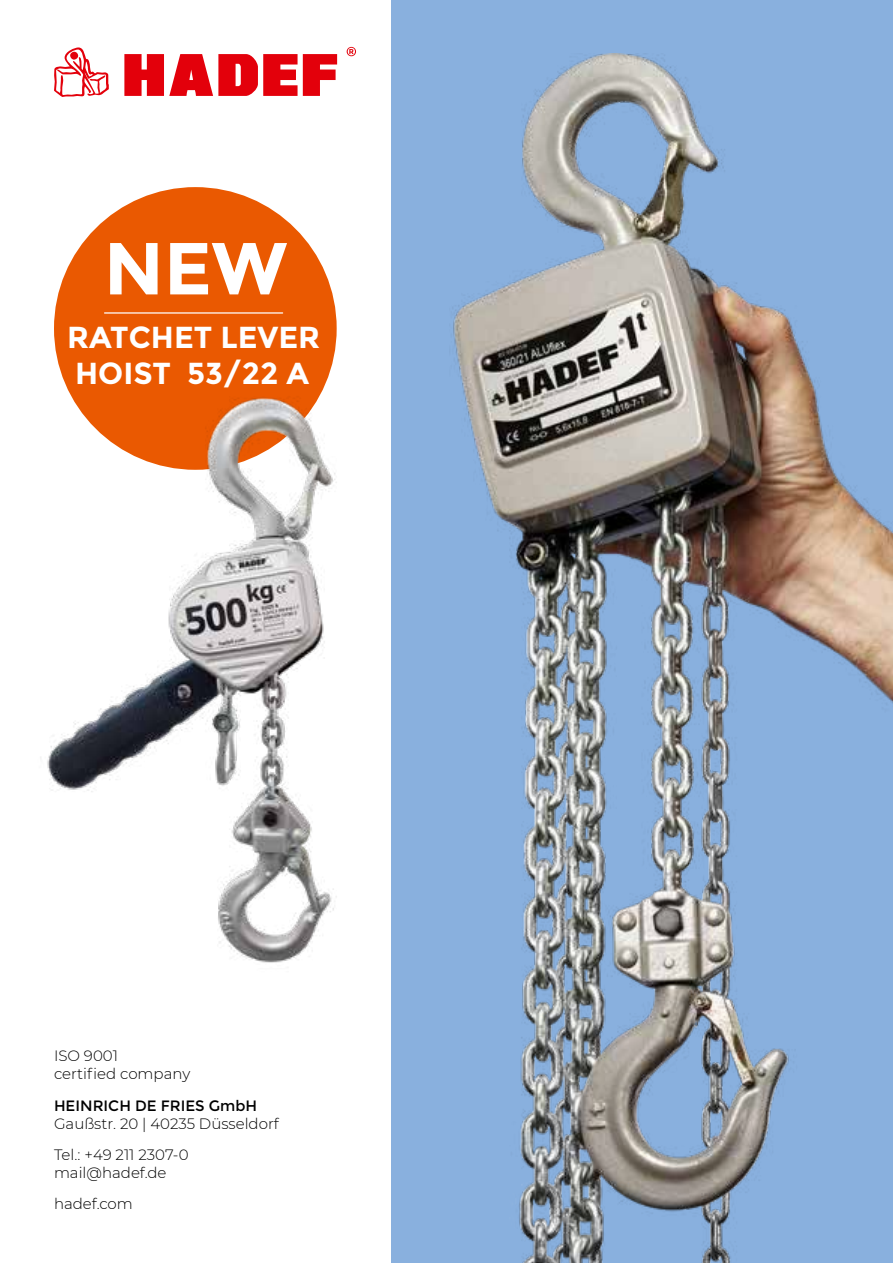
<style>
.page{position:relative;width:893px;height:1263px;background:#fff}
.page>*{position:absolute;margin:0;border:0;box-sizing:border-box;transform-origin:0 0}
.t1{font:700 73.5px "Montserrat";color:#fff}
.t2{font:700 30.3px/36.5px "Montserrat";color:#fff}
.t3{font:300 15px/18px "Montserrat";color:#000}
.t4{font:15px "Montserrat";color:#000}
</style>
<div class="page">
<div style="left:391px;top:0;width:502px;height:1263px;background:#89b0de"></div>
<img style="left:452px;top:54px;width:441px;height:1209px">
<svg style="left:54px;top:47px;width:55px;height:50px"></svg>
<div style="left:70px;top:52px;width:8px;height:8px;background:#e3000b;border-radius:50%"></div>
<svg style="left:347px;top:47px;width:9px;height:9px"></svg>
<svg style="left:124px;top:54px;width:213px;height:42px"></svg>
<div style="left:54px;top:187px;width:283px;height:283px;background:#ea5901;border-radius:50%"></div>
<hr style="left:105px;top:312px;width:178px;height:2px;background:#fff">
<img style="left:40px;top:348px;width:477px;height:655px">
<h1 class="t1" style="left:104px;top:225px;width:185px">NEW</h1>
<h2 class="t2" style="left:67px;top:319px;width:255px">RATCHET LEVER<br>HOIST 53/22 A</h2>
<p class="t3" style="left:54px;top:1046px;width:138px">ISO 9001<br>certified company</p>
<p class="t4" style="left:54px;top:1096px;width:205px">HEINRICH DE FRIES GmbH</p>
<p class="t3" style="left:54px;top:1114px;width:226px">Gaußstr. 20 | 40235 Düsseldorf</p>
<p class="t3" style="left:54px;top:1145px;width:136px">Tel.: +49 211 2307-0 mail@hadef.de</p>
<p class="t3" style="left:54px;top:1194px;width:80px">hadef.com</p>
</div>
